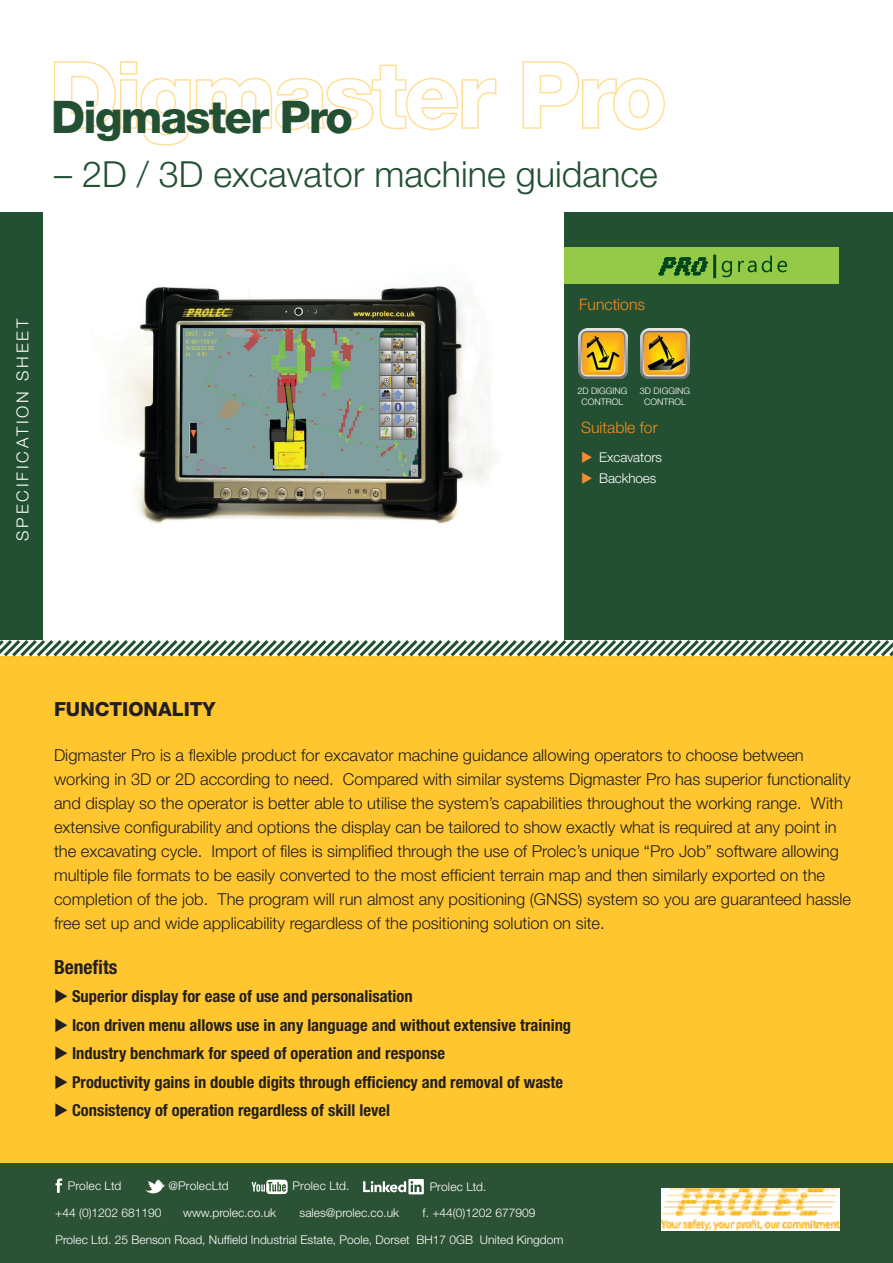
<style>
.page{position:relative;width:893px;height:1263px;background:#fff}
.page>*{position:absolute;margin:0;border:0;box-sizing:border-box;transform-origin:0 0}
.t1{font:800 45px "Helvetica Neue";letter-spacing:-.04em;color:#235033}
.t2{font:300 36px "Helvetica Neue";color:#235033}
.t3{font:800 19.5px "Helvetica Neue";color:#231f20}
.t4{font:700 condensed 19.5px "Helvetica Neue";color:#231f20}
.t5{font:300 16.5px/24px "Helvetica Neue";color:#231f20}
.t6{font:700 condensed 16.5px "Helvetica Neue";color:#231f20}
.t7{font:300 16.5px "Helvetica Neue";letter-spacing:.17em;color:#fff}
.t8{font:300 15.75px "Helvetica Neue";color:#f68b1e}
.t9{font:300 13.5px "Helvetica Neue";letter-spacing:-.01em;color:#fff}
.t10{font:300 12px "Helvetica Neue";color:#fff}
.t11{font:300 9px/10.8px "Helvetica Neue";color:#fff;text-align:center}
.s1{color:#f68b33}
</style>
<div class="page">
<svg style="left:53px;top:61px;width:612px;height:85px"></svg>
<div style="left:565px;top:213px;width:328px;height:427px;background:#235033"></div>
<div style="left:0;top:656px;width:893px;height:514px;background:#ffc62f"></div>
<svg style="left:0;top:637px;width:893px;height:20px"></svg>
<div style="left:0;top:213px;width:42px;height:427px;background:#235033"></div>
<img style="left:578px;top:329px;width:50px;height:50px">
<img style="left:640px;top:329px;width:50px;height:50px">
<img style="left:112px;top:284px;width:383px;height:240px">
<div style="left:0;top:1163px;width:893px;height:100px;background:#2c5235"></div>
<img style="left:661px;top:1188px;width:178px;height:42px">
<svg style="left:55px;top:1178px;width:7px;height:15px"></svg>
<svg style="left:145px;top:1179px;width:20px;height:15px"></svg>
<svg style="left:251px;top:1180px;width:37px;height:14px"></svg>
<svg style="left:363px;top:1179px;width:61px;height:15px"></svg>
<div style="left:565px;top:248px;width:274px;height:36px;background:#95c948"></div>
<svg style="left:658px;top:258px;width:50px;height:18px"></svg>
<hr style="left:713px;top:255px;width:3px;height:23px;background:#00461c">
<svg style="left:722px;top:261px;width:10px;height:16px"></svg>
<svg style="left:738px;top:261px;width:18px;height:11px"></svg>
<svg style="left:762px;top:256px;width:25px;height:16px"></svg>
<h1 class="t1" style="left:51px;top:90px;width:303px">Digmaster Pro</h1>
<h2 class="t2" style="left:54px;top:145px;width:605px">– 2D / 3D excavator machine guidance</h2>
<p class="t7" style="left:9px;top:541px;width:223px;rotate:-90deg">SPECIFICATION SHEET</p>
<p class="t8" style="left:579px;top:292px;width:67px">Functions</p>
<p class="t11" style="left:577px;top:385px;width:52px">2D DIGGING<br>CONTROL</p>
<p class="t11" style="left:640px;top:385px;width:52px">3D DIGGING<br>CONTROL</p>
<p class="t8" style="left:581px;top:415px;width:78px">Suitable for</p>
<p class="t9" style="left:581px;top:446px;width:82px"><span class="s1">◆</span> Excavators</p>
<p class="t9" style="left:581px;top:468px;width:77px"><span class="s1">◆</span> Backhoes</p>
<p class="t3" style="left:54px;top:697px;width:163px">FUNCTIONALITY</p>
<p class="t5" style="left:54px;top:742px;width:799px">Digmaster Pro is a flexible product for excavator machine guidance allowing operators to choose between working in 3D or 2D according to need. Compared with similar systems Digmaster Pro has superior functionality and display so the operator is better able to utilise the system’s capabilities throughout the working range. With extensive configurability and options the display can be tailored to show exactly what is required at any point in the excavating cycle. Import of files is simplified through the use of Prolec’s unique “Pro Job” software allowing multiple file formats to be easily converted to the most efficient terrain map and then similarly exported on the completion of the job. The program will run almost any positioning (GNSS) system so you are guaranteed hassle free set up and wide applicability regardless of the positioning solution on site.</p>
<p class="t4" style="left:54px;top:950px;width:65px">Benefits</p>
<p class="t6" style="left:54px;top:982px;width:360px">◆ Superior display for ease of use and personalisation</p>
<p class="t6" style="left:54px;top:1011px;width:519px">◆ Icon driven menu allows use in any language and without extensive training</p>
<p class="t6" style="left:54px;top:1039px;width:393px">◆ Industry benchmark for speed of operation and response</p>
<p class="t6" style="left:54px;top:1068px;width:511px">◆ Productivity gains in double digits through efficiency and removal of waste</p>
<p class="t6" style="left:54px;top:1096px;width:337px">◆ Consistency of operation regardless of skill level</p>
<p class="t10" style="left:68px;top:1176px;width:55px">Prolec Ltd</p>
<p class="t10" style="left:169px;top:1176px;width:62px">@ProlecLtd</p>
<p class="t10" style="left:293px;top:1176px;width:58px">Prolec Ltd.</p>
<p class="t10" style="left:430px;top:1177px;width:58px">Prolec Ltd.</p>
<p class="t10" style="left:55px;top:1203px;width:108px">+44 (0)1202 681190</p>
<p class="t10" style="left:183px;top:1203px;width:95px">www.prolec.co.uk</p>
<p class="t10" style="left:300px;top:1203px;width:101px">sales@prolec.co.uk</p>
<p class="t10" style="left:423px;top:1203px;width:114px">f. +44(0)1202 677909</p>
<p class="t10" style="left:55px;top:1230px;width:509px">Prolec Ltd. 25 Benson Road, Nuffield Industrial Estate, Poole, Dorset BH17 0GB United Kingdom</p>
</div>
